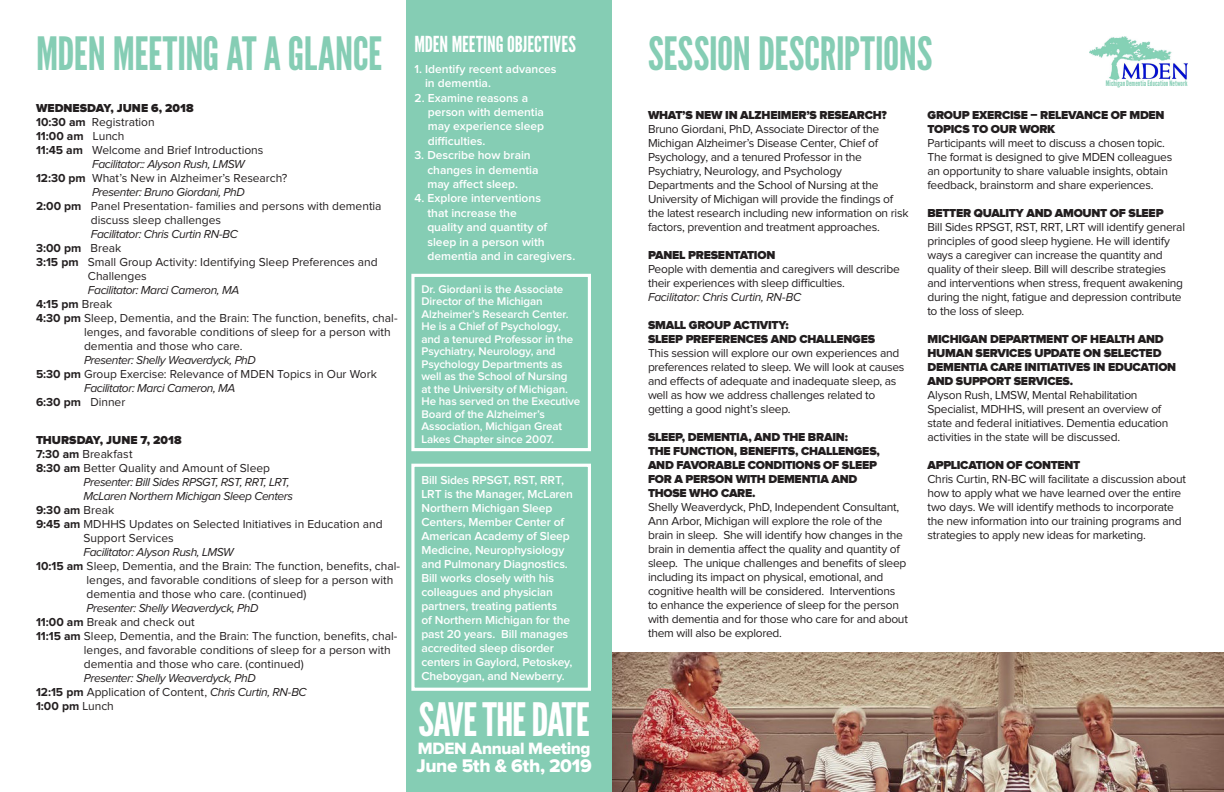
<style>
.page{position:relative;width:1224px;height:792px;background:#fff}
.page>*{position:absolute;margin:0;border:0;box-sizing:border-box;transform-origin:0 0}
.t1{font:46px "League Gothic";letter-spacing:-.025em;color:#fff}
.t2{font:45.8px "League Gothic";letter-spacing:-.01em;color:#85cdb4}
.t3{font:22px "League Gothic";color:#fff}
.t4{font:19px "Proxima Nova Extrabld";letter-spacing:-.025em;color:#fff}
.t5{font:17px "Proxima Nova Extrabld";letter-spacing:-.02em;color:#fff}
.t6{font:12px/14px "Proxima Nova";letter-spacing:-.02em;color:#231f20}
.t7{font:12px/14px "Proxima Nova";color:#231f20}
.t8{font:600 12px/14.4px "Proxima Nova";letter-spacing:-.01em;color:#fff}
.t9{font:900 12px/14px "Proxima Nova";letter-spacing:-.02em;color:#231f20}
.t10{font:italic 12px/14px "Proxima Nova";letter-spacing:-.035em;color:#231f20}
.t11{font:700 12px "Proxima Nova";color:#231f20}
.t12{font:900 12px "Proxima Nova";letter-spacing:.005em;color:#231f20}
.t13{font:900 12px "Proxima Nova";color:#231f20}
.t14{font:600 11.5px/12.5px "Proxima Nova";letter-spacing:-.01em;color:#fff}
.t15{font:7.6px "League Gothic";letter-spacing:.005em;color:#85cdb4}
.s1{font-weight:700}
.s2{font-weight:400}
.s3{font-style:italic}
.s4{font-weight:700;font-style:normal}
.s5{font-style:normal}
</style>
<div class="page">
<div style="left:407px;top:0;width:205px;height:792px;background:#85cdb4"></div>
<img style="left:1089px;top:36px;width:99px;height:44px">
<div style="left:411px;top:274px;width:180px;height:177px;border:3px solid #fff"></div>
<div style="left:411px;top:464px;width:180px;height:227px;border:3px solid #fff"></div>
<img style="left:612px;top:653px;width:612px;height:139px">
<p class="t2" style="left:36px;top:26px;width:348px">MDEN MEETING AT A GLANCE</p>
<p class="t12" style="left:36px;top:103px;width:159px">WEDNESDAY, JUNE 6, 2018</p>
<p class="t7" style="left:36px;top:116px;width:120px"><span class="s1">10:30 am</span> Registration</p>
<p class="t11" style="left:36px;top:131px;width:90px">11:00 am <span class="s2">Lunch</span></p>
<p class="t7" style="left:92px;top:144px;width:173px;text-indent:-56px"><span class="s1">11:45 am</span> Welcome and Brief Introductions<br><span class="s3">Facilitator:: Alyson Rush, LMSW</span></p>
<p class="t6" style="left:92px;top:172px;width:197px;text-indent:-56px"><span class="s1">12:30 pm</span> What’s New in Alzheimer’s Research?<br><span class="s3">Presenter: Bruno Giordani, PhD</span></p>
<p class="t7" style="left:91px;top:200px;width:292px;text-indent:-55px"><span class="s1">2:00 pm</span> Panel Presentation- families and persons with dementia discuss sleep challenges<br><span class="s3">Facilitator: Chris Curtin RN-BC</span></p>
<p class="t11" style="left:36px;top:243px;width:87px">3:00 pm <span class="s2">Break</span></p>
<p class="t7" style="left:88px;top:256px;width:291px;text-indent:-52px"><span class="s1">3:15 pm</span> Small Group Activity: Identifying Sleep Preferences and<br>Challenges<br><span class="s3">Facilitator: Marci Cameron, MA</span></p>
<p class="t11" style="left:36px;top:299px;width:78px">4:15 pm <span class="s2">Break</span></p>
<p class="t7" style="left:84px;top:312px;width:315px;text-indent:-48px"><span class="s1">4:30 pm</span> Sleep, Dementia, and the Brain: The function, benefits, chal&shy;lenges, and favorable conditions of sleep for a person with dementia and those who care.<br><span class="s3">Presenter: Shelly Weaverdyck, PhD</span></p>
<p class="t7" style="left:84px;top:368px;width:294px;text-indent:-48px"><span class="s1">5:30 pm</span> Group Exercise: Relevance of MDEN Topics in Our Work<br><span class="s3">Facilitator: Marci Cameron, MA</span></p>
<p class="t11" style="left:36px;top:397px;width:91px">6:30 pm <span class="s2">Dinner</span></p>
<p class="t13" style="left:36px;top:435px;width:147px">THURSDAY, JUNE 7, 2018</p>
<p class="t7" style="left:36px;top:448px;width:98px"><span class="s1">7:30 am</span> Breakfast</p>
<p class="t10" style="left:84px;top:462px;width:211px;text-indent:-48px"><span class="s4">8:30 am</span> <span class="s5">Better Quality and Amount of Sleep<br></span>Presenter: Bill Sides RPSGT, RST, RRT, LRT,<br>McLaren Northern Michigan Sleep Centers</p>
<p class="t11" style="left:36px;top:505px;width:80px">9:30 am <span class="s2">Break</span></p>
<p class="t7" style="left:83px;top:518px;width:301px;text-indent:-47px"><span class="s1">9:45 am</span> MDHHS Updates on Selected Initiatives in Education and<br>Support Services<br><span class="s3">Facilitator: Alyson Rush, LMSW</span></p>
<p class="t7" style="left:87px;top:560px;width:315px;text-indent:-51px"><span class="s1">10:15 am</span> Sleep, Dementia, and the Brain: The function, benefits, chal&shy;lenges, and favorable conditions of sleep for a person with dementia and those who care. (continued)<br><span class="s3">Presenter: Shelly Weaverdyck, PhD</span></p>
<p class="t7" style="left:36px;top:616px;width:160px"><span class="s1">11:00 am</span> Break and check out</p>
<p class="t7" style="left:84px;top:630px;width:315px;text-indent:-48px"><span class="s1">11:15 am</span> Sleep, Dementia, and the Brain: The function, benefits, chal&shy;lenges, and favorable conditions of sleep for a person with dementia and those who care. (continued)<br><span class="s3">Presenter: Shelly Weaverdyck, PhD</span></p>
<p class="t7" style="left:36px;top:686px;width:272px"><span class="s1">12:15 pm</span> Application of Content, <span class="s3">Chris Curtin, RN-BC</span></p>
<p class="t11" style="left:36px;top:701px;width:79px">1:00 pm <span class="s2">Lunch</span></p>
<p class="t3" style="left:414px;top:31px;width:163px">MDEN MEETING OBJECTIVES</p>
<p class="t8" style="left:425px;top:62px;width:133px;text-indent:-11px">1. Identify recent advances in dementia.</p>
<p class="t8" style="left:428px;top:91px;width:118px;text-indent:-13px">2. Examine reasons a person with dementia may experience sleep difficulties.</p>
<p class="t8" style="left:427px;top:148px;width:113px;text-indent:-13px">3. Describe how brain changes in dementia may affect sleep.</p>
<p class="t8" style="left:427px;top:192px;width:149px;text-indent:-13px">4. Explore interventions<br>that increase the<br>quality and quantity of sleep in a person with dementia and in caregivers.</p>
<p class="t14" style="left:421px;top:283px;width:153px">Dr. Giordani is the Associate<br>Director of the Michigan<br>Alzheimer’s Research Center.<br>He is a Chief of Psychology, and a tenured Professor in the<br>Psychiatry, Neurology, and</p>
<p class="t14" style="left:421px;top:358px;width:148px">Psychology Departments as well as the School of Nursing at the University of Michigan.</p>
<p class="t14" style="left:421px;top:395px;width:160px">He has served on the Executive<br>Board of the Alzheimer’s<br>Association, Michigan Great</p>
<p class="t14" style="left:421px;top:433px;width:134px">Lakes Chapter since 2007.</p>
<p class="t8" style="left:421px;top:473px;width:153px;line-height:14px">Bill Sides RPSGT, RST, RRT,<br>LRT is the Manager, McLaren<br>Northern Michigan Sleep</p>
<p class="t8" style="left:421px;top:515px;width:150px;line-height:14px">Centers, Member Center of<br>American Academy of Sleep<br>Medicine, Neurophysiology</p>
<p class="t8" style="left:421px;top:557px;width:148px;line-height:14px">and Pulmonary Diagnostics.<br>Bill works closely with his colleagues and physician</p>
<p class="t8" style="left:421px;top:599px;width:150px;line-height:14px">partners, treating patients of Northern Michigan for the past 20 years. Bill manages</p>
<p class="t8" style="left:421px;top:641px;width:153px;line-height:14px">accredited sleep disorder centers in Gaylord, Petoskey,<br>Cheboygan, and Newberry.</p>
<p class="t1" style="left:419px;top:692px;width:173px">SAVE THE DATE</p>
<p class="t5" style="left:418px;top:740px;width:174px">MDEN Annual Meeting</p>
<p class="t4" style="left:417px;top:757px;width:177px">June 5th &amp; 6th, 2019</p>
<p class="t2" style="left:648px;top:26px;width:286px">SESSION DESCRIPTIONS</p>
<p class="t15" style="left:1106px;top:79px;width:83px">Michigan Dementia Education Network</p>
<p class="t9" style="left:648px;top:108px;width:240px">WHAT’S NEW IN ALZHEIMER’S RESEARCH?</p>
<p class="t6" style="left:648px;top:122px;width:262px">Bruno Giordani, PhD, Associate Director of the Michigan Alzheimer’s Disease Center, Chief of Psychology, and a tenured Professor in the Psychiatry, Neurology, and Psychology Departments and the School of Nursing at the University of Michigan will provide the findings of the latest research including new information on risk factors, prevention and treatment approaches.</p>
<p class="t9" style="left:648px;top:248px;width:129px">PANEL PRESENTATION</p>
<p class="t6" style="left:648px;top:262px;width:253px">People with dementia and caregivers will describe their experiences with sleep difficulties.</p>
<p class="t10" style="left:648px;top:290px;width:155px">Facilitator: Chris Curtin, RN-BC</p>
<p class="t9" style="left:648px;top:318px;width:229px">SMALL GROUP ACTIVITY:<br>SLEEP PREFERENCES AND CHALLENGES</p>
<p class="t6" style="left:648px;top:346px;width:258px">This session will explore our own experiences and preferences related to sleep. We will look at causes and effects of adequate and inadequate sleep, as well as how we address challenges related to getting a good night’s sleep.</p>
<p class="t9" style="left:648px;top:430px;width:233px">SLEEP, DEMENTIA, AND THE BRAIN:<br>THE FUNCTION, BENEFITS, CHALLENGES,<br>AND FAVORABLE CONDITIONS OF SLEEP<br>FOR A PERSON WITH DEMENTIA AND<br>THOSE WHO CARE.</p>
<p class="t6" style="left:648px;top:500px;width:260px">Shelly Weaverdyck, PhD, Independent Consultant, Ann Arbor, Michigan will explore the role of the brain in sleep. She will identify how changes in the brain in dementia affect the quality and quantity of sleep. The unique challenges and benefits of sleep including its impact on physical, emotional, and cognitive health will be considered. Interventions</p>
<p class="t6" style="left:648px;top:598px;width:261px">to enhance the experience of sleep for the person with dementia and for those who care for and about them will also be explored.</p>
<p class="t9" style="left:927px;top:108px;width:239px">GROUP EXERCISE – RELEVANCE OF MDEN<br>TOPICS TO OUR WORK</p>
<p class="t6" style="left:927px;top:136px;width:246px">Participants will meet to discuss a chosen topic.<br>The format is designed to give MDEN colleagues an opportunity to share valuable insights, obtain feedback, brainstorm and share experiences.</p>
<p class="t9" style="left:927px;top:206px;width:238px">BETTER QUALITY AND AMOUNT OF SLEEP</p>
<p class="t6" style="left:927px;top:220px;width:259px">Bill Sides RPSGT, RST, RRT, LRT will identify general principles of good sleep hygiene. He will identify ways a caregiver can increase the quantity and quality of their sleep. Bill will describe strategies and interventions when stress, frequent awakening</p>
<p class="t6" style="left:927px;top:290px;width:256px">during the night, fatigue and depression contribute to the loss of sleep.</p>
<p class="t9" style="left:927px;top:332px;width:238px">MICHIGAN DEPARTMENT OF HEALTH AND<br>HUMAN SERVICES UPDATE ON SELECTED</p>
<p class="t9" style="left:927px;top:360px;width:250px">DEMENTIA CARE INITIATIVES IN EDUCATION<br>AND SUPPORT SERVICES.</p>
<p class="t6" style="left:927px;top:388px;width:243px">Alyson Rush, LMSW, Mental Rehabilitation Specialist, MDHHS, will present an overview of state and federal initiatives. Dementia education activities in the state will be discussed.</p>
<p class="t9" style="left:927px;top:458px;width:154px">APPLICATION OF CONTENT</p>
<p class="t6" style="left:927px;top:472px;width:260px">Chris Curtin, RN-BC will facilitate a discussion about how to apply what we have learned over the entire two days. We will identify methods to incorporate the new information into our training programs and strategies to apply new ideas for marketing.</p>
</div>
